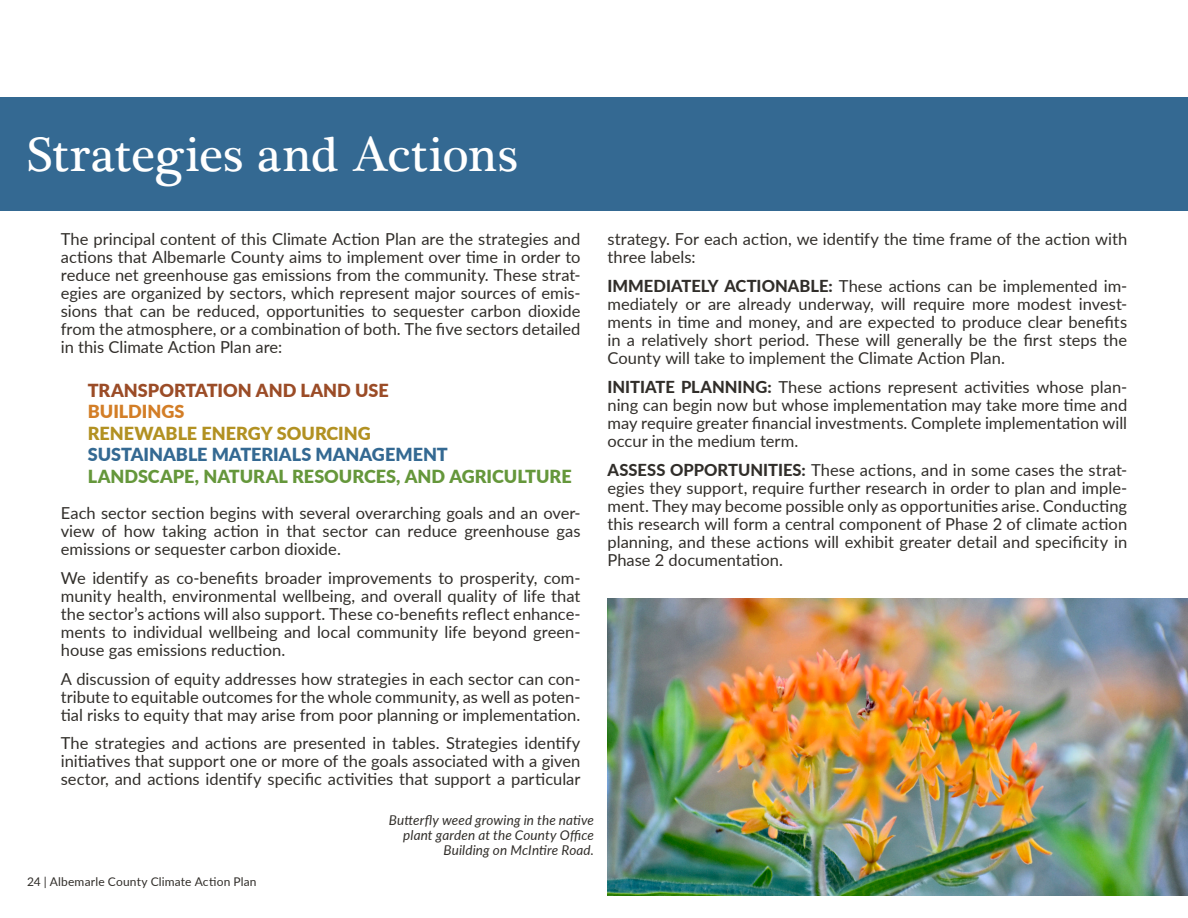
<style>
.page{position:relative;width:1188px;height:918px;background:#fff}
.page>*{position:absolute;margin:0;border:0;box-sizing:border-box;transform-origin:0 0}
.Content_Section_Titl{font:49.5px "Plantagenet Cherokee";letter-spacing:.005em;color:#fff}
.t1{font:900 18px "Lato";color:#65973b}
.t2{font:900 18px "Lato";color:#346992}
.t3{font:900 18px "Lato";color:#9b4c27}
.t4{font:900 18px "Lato";color:#b29122}
.t5{font:900 18px "Lato";color:#d37e27}
.t6{font:16.5px/18px "Lato";color:#312e2a;text-align:justify}
.t7{font:italic 13.5px/15px "Lato";letter-spacing:.01em;color:#312e2a;text-align:right}
.t8{font:12px "Lato";letter-spacing:.015em;color:#312e2a}
.s1{font-weight:800}
</style>
<div class="page">
<div style="left:0;top:97px;width:1188px;height:114px;background:#346992"></div>
<img style="left:608px;top:598px;width:580px;height:297px">
<p class="Content_Section_Titl" style="left:27px;top:124px;width:492px">Strategies and Actions</p>
<p class="t6" style="left:61px;top:230px;width:521px">The principal content of this Climate Action Plan are the strategies and actions that Albemarle County aims to implement over time in order to reduce net greenhouse gas emissions from the community. These strat&shy;egies are organized by sectors, which represent major sources of emis&shy;sions that can be reduced, opportunities to sequester carbon dioxide from the atmosphere, or a combination of both. The five sectors detailed in this Climate Action Plan are:</p>
<p class="t3" style="left:88px;top:377px;width:303px">TRANSPORTATION AND LAND USE</p>
<p class="t5" style="left:88px;top:398px;width:98px">BUILDINGS</p>
<p class="t4" style="left:88px;top:420px;width:285px">RENEWABLE ENERGY SOURCING</p>
<p class="t2" style="left:88px;top:441px;width:362px">SUSTAINABLE MATERIALS MANAGEMENT</p>
<p class="t1" style="left:88px;top:463px;width:485px">LANDSCAPE, NATURAL RESOURCES, AND AGRICULTURE</p>
<p class="t6" style="left:61px;top:503px;width:521px">Each sector section begins with several overarching goals and an over&shy;view of how taking action in that sector can reduce greenhouse gas emissions or sequester carbon dioxide.</p>
<p class="t6" style="left:61px;top:568px;width:521px">We identify as co-benefits broader improvements to prosperity, com&shy;munity health, environmental wellbeing, and overall quality of life that the sector’s actions will also support. These co-benefits reflect enhance&shy;ments to individual wellbeing and local community life beyond green&shy;house gas emissions reduction.</p>
<p class="t6" style="left:61px;top:669px;width:521px">A discussion of equity addresses how strategies in each sector can con&shy;tribute to equitable outcomes for the whole community, as well as poten&shy;tial risks to equity that may arise from poor planning or implementation.</p>
<p class="t6" style="left:61px;top:734px;width:521px">The strategies and actions are presented in tables. Strategies identify initiatives that support one or more of the goals associated with a given sector, and actions identify specific activities that support a particular</p>
<p class="t8" style="left:27px;top:873px;width:231px">24 | Albemarle County Climate Action Plan</p>
<p class="t7" style="left:389px;top:812px;width:207px">Butterfly weed growing in the native plant garden at the County Office<br>Building on McIntire Road.</p>
<p class="t6" style="left:608px;top:230px;width:521px">strategy. For each action, we identify the time frame of the action with three labels:</p>
<p class="t6" style="left:608px;top:277px;width:521px"><span class="s1">IMMEDIATELY ACTIONABLE:</span> These actions can be implemented im&shy;mediately or are already underway, will require more modest invest&shy;ments in time and money, and are expected to produce clear benefits in a relatively short period. These will generally be the first steps the County will take to implement the Climate Action Plan.</p>
<p class="t6" style="left:607px;top:377px;width:521px"><span class="s1">INITIATE PLANNING:</span> These actions represent activities whose plan&shy;ning can begin now but whose implementation may take more time and may require greater financial investments. Complete implementation will occur in the medium term.</p>
<p class="t6" style="left:607px;top:460px;width:521px"><span class="s1">ASSESS OPPORTUNITIES:</span> These actions, and in some cases the strat&shy;egies they support, require further research in order to plan and imple&shy;ment. They may become possible only as opportunities arise. Conducting this research will form a central component of Phase 2 of climate action planning, and these actions will exhibit greater detail and specificity in Phase 2 documentation.</p>
</div>
